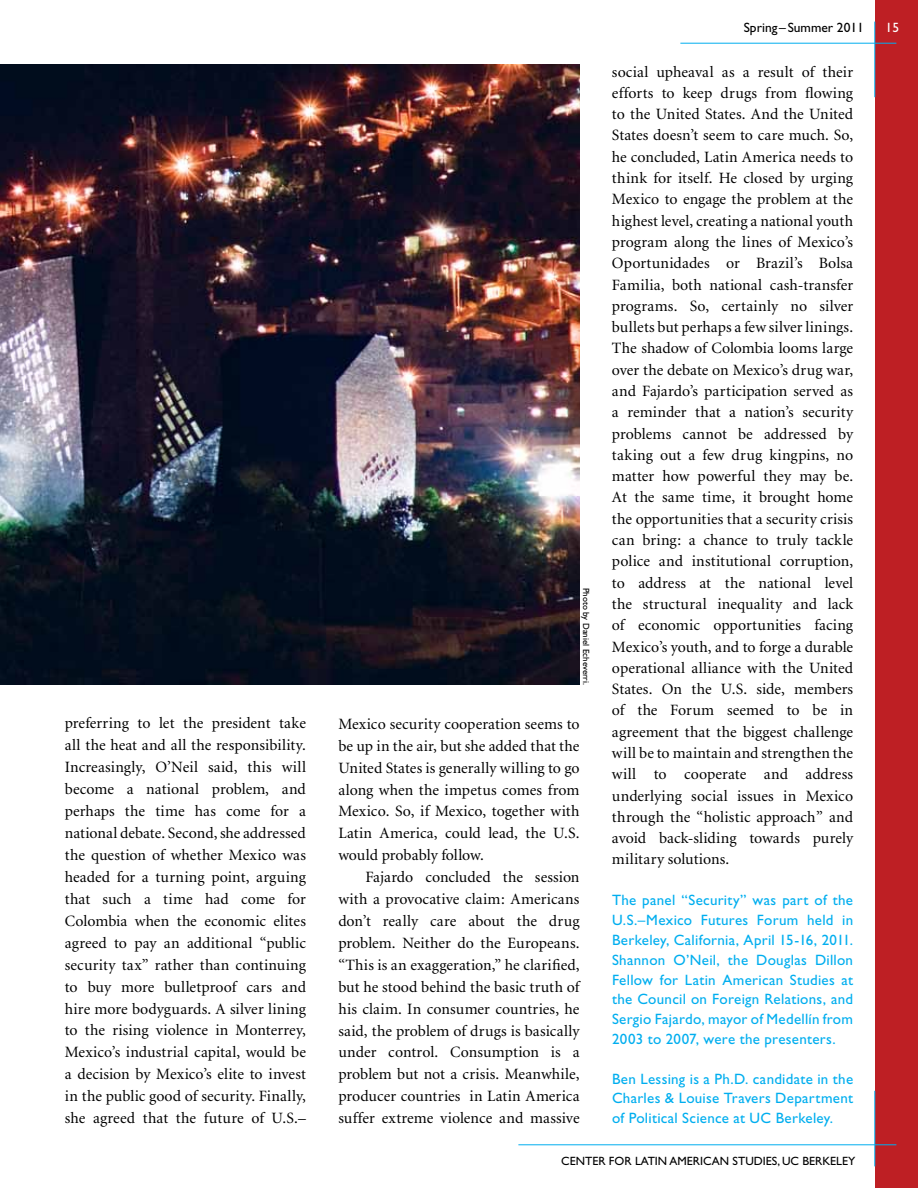
<style>
.page{position:relative;width:918px;height:1188px;background:#fff}
.page>*{position:absolute;margin:0;border:0;box-sizing:border-box;transform-origin:0 0}
.t1{font:15.75px/21.3px "Minion";letter-spacing:.005em;color:#000;text-align:justify}
.t2{font:15px/19.8px "Gill Sans";letter-spacing:.02em;color:#00aeef;text-align:justify}
.t3{font:13.5px "Gill Sans";color:#000}
.t4{font:13.5px "Gill Sans";color:#fff}
.t5{font:12px "Gill Sans";color:#000}
.t6{font:9px "Gill Sans";color:#000}
</style>
<div class="page">
<div style="left:875px;top:0;width:43px;height:1188px;background:#be1f24"></div>
<hr style="left:518px;top:1144px;width:378px;height:1px;background:#00aeef">
<hr style="left:874px;top:1091px;width:1px;height:75px;background:#00aeef">
<hr style="left:680px;top:43px;width:216px;height:1px;background:#00aeef">
<hr style="left:874px;top:22px;width:1px;height:75px;background:#00aeef">
<img style="left:0;top:65px;width:580px;height:620px">
<p class="t6" style="left:591px;top:588px;width:99px;rotate:90deg">Photo by Daniel Echeverri.</p>
<p class="t1" style="left:65px;top:713px;width:243px;line-height:21.9px">preferring to let the president take all the heat and all the responsibility.<br>Increasingly, O’Neil said, this will become a national problem, and perhaps the time has come for a national debate. Second, she addressed the question of whether Mexico was headed for a turning point, arguing that such a time had come for Colombia when the economic elites agreed to pay an additional “public security tax” rather than continuing to buy more bulletproof cars and hire more bodyguards. A silver lining to the rising violence in Monterrey, Mexico’s industrial capital, would be a decision by Mexico’s elite to invest in the public good of security. Finally, she agreed that the future of U.S.–</p>
<p class="t1" style="left:338px;top:713px;width:243px;line-height:21.9px">Mexico security cooperation seems to be up in the air, but she added that the United States is generally willing to go along when the impetus comes from Mexico. So, if Mexico, together with Latin America, could lead, the U.S. would probably follow.</p>
<p class="t1" style="left:338px;top:867px;width:243px;line-height:21.9px;text-indent:27px">Fajardo concluded the session with a provocative claim: Americans don’t really care about the drug problem. Neither do the Europeans. “This is an exaggeration,” he clarified, but he stood behind the basic truth of his claim. In consumer countries, he said, the problem of drugs is basically under control. Consumption is a problem but not a crisis. Meanwhile, producer countries in Latin America suffer extreme violence and massive</p>
<p class="t3" style="left:744px;top:19px;width:122px">Spring –Summer 2011</p>
<p class="t4" style="left:886px;top:19px;width:15px">15</p>
<p class="t1" style="left:612px;top:62px;width:243px">social upheaval as a result of their efforts to keep drugs from flowing to the United States. And the United States doesn’t seem to care much. So, he concluded, Latin America needs to think for itself. He closed by urging Mexico to engage the problem at the highest level, creating a national youth program along the lines of Mexico’s Oportunidades or Brazil’s Bolsa Familia, both national cash-transfer programs. So, certainly no silver bullets but perhaps a few silver linings.<br>The shadow of Colombia looms large over the debate on Mexico’s drug war, and Fajardo’s participation served as a reminder that a nation’s security problems cannot be addressed by taking out a few drug kingpins, no matter how powerful they may be.<br>At the same time, it brought home the opportunities that a security crisis can bring: a chance to truly tackle police and institutional corruption, to address at the national level the structural inequality and lack of economic opportunities facing Mexico’s youth, and to forge a durable operational alliance with the United States. On the U.S. side, members of the Forum seemed to be in agreement that the biggest challenge will be to maintain and strengthen the will to cooperate and address underlying social issues in Mexico through the “holistic approach” and avoid back-sliding towards purely military solutions.</p>
<p class="t2" style="left:612px;top:891px;width:243px">The panel “Security” was part of the U.S.–Mexico Futures Forum held in Berkeley, California, April 15-16, 2011.<br>Shannon O’Neil, the Douglas Dillon Fellow for Latin American Studies at the Council on Foreign Relations, and Sergio Fajardo, mayor of Medellín from 2003 to 2007, were the presenters.</p>
<p class="t2" style="left:612px;top:1069px;width:243px">Ben Lessing is a Ph.D. candidate in the Charles &amp; Louise Travers Department of Political Science at UC Berkeley.</p>
<p class="t5" style="left:561px;top:1154px;width:296px">CENTER FOR LATIN AMERICAN STUDIES, UC BERKELEY</p>
</div>
